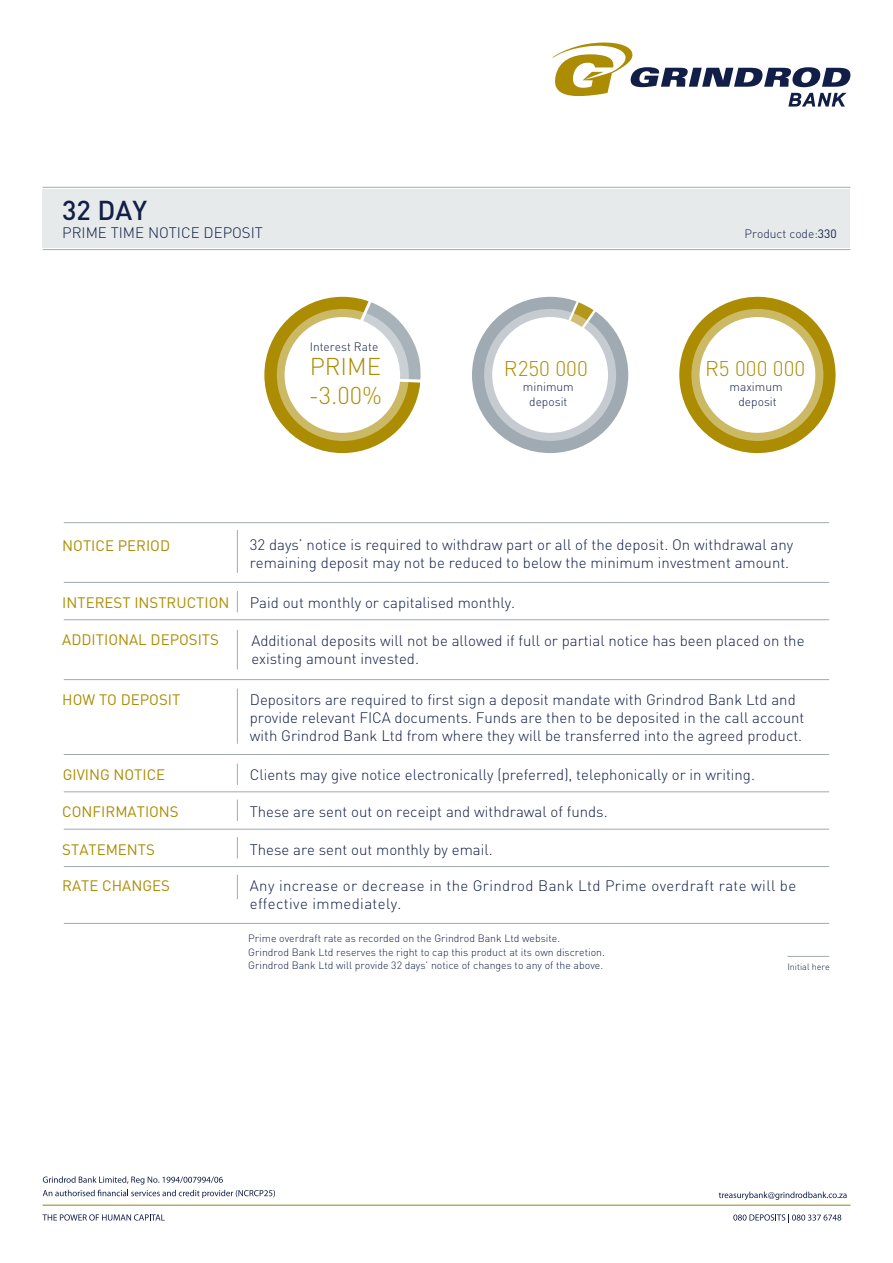
<style>
.page{position:relative;width:893px;height:1263px;background:#fff}
.page>*{position:absolute;margin:0;border:0;box-sizing:border-box;transform-origin:0 0}
.t1{font:500 27px "DIN Pro";color:#111e47}
.t2{font:300 24px/28.8px "DIN Pro";color:#ab8c02}
.t3{font:300 21px "DIN Pro";color:#ab8c02}
.t4{font:300 15px/18px "DIN Pro";color:#111e47}
.t5{font:15px "DIN Pro";color:#ab8c02}
.t6{font:300 15px/18px "DIN Pro";letter-spacing:.025em;color:#111e47}
.t7{font:300 12px/14.4px "DIN Pro";color:#111e47;text-align:center}
.t8{font:300 10.5px/13.5px "DIN Pro";color:#111e47}
.t9{font:300 9px "DIN Pro";color:#111e47}
.s1{font-weight:400}
</style>
<div class="page">
<svg style="left:553px;top:42px;width:298px;height:65px"></svg>
<hr style="left:64px;top:522px;width:765px;height:1px;background:#9faab2">
<hr style="left:64px;top:582px;width:765px;height:1px;background:#9faab2">
<hr style="left:64px;top:619px;width:765px;height:1px;background:#9faab2">
<hr style="left:64px;top:679px;width:765px;height:1px;background:#9faab2">
<hr style="left:64px;top:754px;width:765px;height:1px;background:#9faab2">
<hr style="left:64px;top:791px;width:765px;height:1px;background:#9faab2">
<hr style="left:64px;top:829px;width:765px;height:1px;background:#9faab2">
<hr style="left:64px;top:866px;width:765px;height:1px;background:#9faab2">
<hr style="left:64px;top:923px;width:765px;height:1px;background:#9faab2">
<hr style="left:787px;top:956px;width:42px;height:1px;background:#9faab2">
<svg style="left:237px;top:591px;width:1px;height:21px"></svg>
<svg style="left:237px;top:764px;width:1px;height:21px"></svg>
<svg style="left:237px;top:800px;width:1px;height:21px"></svg>
<svg style="left:237px;top:837px;width:1px;height:21px"></svg>
<hr style="left:237px;top:530px;width:1px;height:43px;background:#9faab2">
<hr style="left:237px;top:689px;width:1px;height:55px;background:#9faab2">
<hr style="left:237px;top:630px;width:1px;height:39px;background:#9faab2">
<svg style="left:237px;top:875px;width:1px;height:24px"></svg>
<div style="left:43px;top:189px;width:807px;height:58px;background:#e7eaeb"></div>
<hr style="left:43px;top:249px;width:807px;height:1px;background:#9faab2">
<hr style="left:43px;top:187px;width:807px;height:1px;background:#9faab2">
<svg style="left:679px;top:296px;width:157px;height:158px"></svg>
<svg style="left:691px;top:309px;width:132px;height:132px"></svg>
<svg style="left:264px;top:297px;width:157px;height:156px"></svg>
<svg style="left:472px;top:297px;width:156px;height:156px"></svg>
<svg style="left:277px;top:309px;width:132px;height:132px"></svg>
<svg style="left:484px;top:309px;width:132px;height:132px"></svg>
<hr style="left:43px;top:1205px;width:807px;height:1px;background:#98820c">
<svg style="left:43px;top:1214px;width:122px;height:6px"></svg>
<svg style="left:43px;top:1176px;width:180px;height:8px"></svg>
<svg style="left:43px;top:1190px;width:232px;height:8px"></svg>
<svg style="left:719px;top:1191px;width:128px;height:9px"></svg>
<svg style="left:733px;top:1214px;width:108px;height:9px"></svg>
<h1 class="t1" style="left:62px;top:191px;width:86px">32 DAY</h1>
<p class="t4" style="left:62px;top:223px;width:202px">PRIME TIME NOTICE DEPOSIT</p>
<p class="t7" style="left:310px;top:339px;width:70px">Interest Rate</p>
<h2 class="t2" style="left:309px;top:351px;width:75px">PRIME -3.00%</h2>
<h3 class="t3" style="left:504px;top:355px;width:85px">R250 000</h3>
<p class="t7" style="left:523px;top:379px;width:52px">minimum deposit</p>
<p class="t7" style="left:744px;top:226px;width:94px">Product code:<span class="s1">330</span></p>
<h3 class="t3" style="left:705px;top:355px;width:102px">R5 000 000</h3>
<p class="t7" style="left:729px;top:379px;width:55px">maximum deposit</p>
<p class="t5" style="left:62px;top:536px;width:109px">NOTICE PERIOD</p>
<p class="t4" style="left:250px;top:535px;width:545px">32 days’ notice is required to withdraw part or all of the deposit. On withdrawal any remaining deposit may not be reduced to below the minimum investment amount.</p>
<p class="t5" style="left:62px;top:593px;width:169px">INTEREST INSTRUCTION</p>
<p class="t5" style="left:62px;top:629px;width:158px">ADDITIONAL DEPOSITS</p>
<p class="t4" style="left:250px;top:593px;width:267px">Paid out monthly or capitalised monthly.</p>
<p class="t4" style="left:251px;top:631px;width:555px">Additional deposits will not be allowed if full or partial notice has been placed on the existing amount invested.</p>
<p class="t5" style="left:62px;top:689px;width:120px">HOW TO DEPOSIT</p>
<p class="t4" style="left:250px;top:689px;width:556px">Depositors are required to first sign a deposit mandate with Grindrod Bank Ltd and provide relevant FICA documents. Funds are then to be deposited in the call account with Grindrod Bank Ltd from where they will be transferred into the agreed product.</p>
<p class="t5" style="left:63px;top:764px;width:104px">GIVING NOTICE</p>
<p class="t5" style="left:62px;top:801px;width:118px">CONFIRMATIONS</p>
<p class="t5" style="left:62px;top:839px;width:94px">STATEMENTS</p>
<p class="t5" style="left:62px;top:875px;width:109px">RATE CHANGES</p>
<p class="t4" style="left:250px;top:764px;width:507px">Clients may give notice electronically (preferred), telephonically or in writing.</p>
<p class="t4" style="left:250px;top:802px;width:359px">These are sent out on receipt and withdrawal of funds.</p>
<p class="t4" style="left:250px;top:839px;width:244px">These are sent out monthly by email.</p>
<p class="t6" style="left:250px;top:875px;width:548px">Any increase or decrease in the Grindrod Bank Ltd Prime overdraft rate will be effective immediately.</p>
<p class="t8" style="left:248px;top:931px;width:358px">Prime overdraft rate as recorded on the Grindrod Bank Ltd website.<br>Grindrod Bank Ltd reserves the right to cap this product at its own discretion.<br>Grindrod Bank Ltd will provide 32 days’ notice of changes to any of the above.</p>
<p class="t9" style="left:787px;top:960px;width:44px">Initial here</p>
</div>
